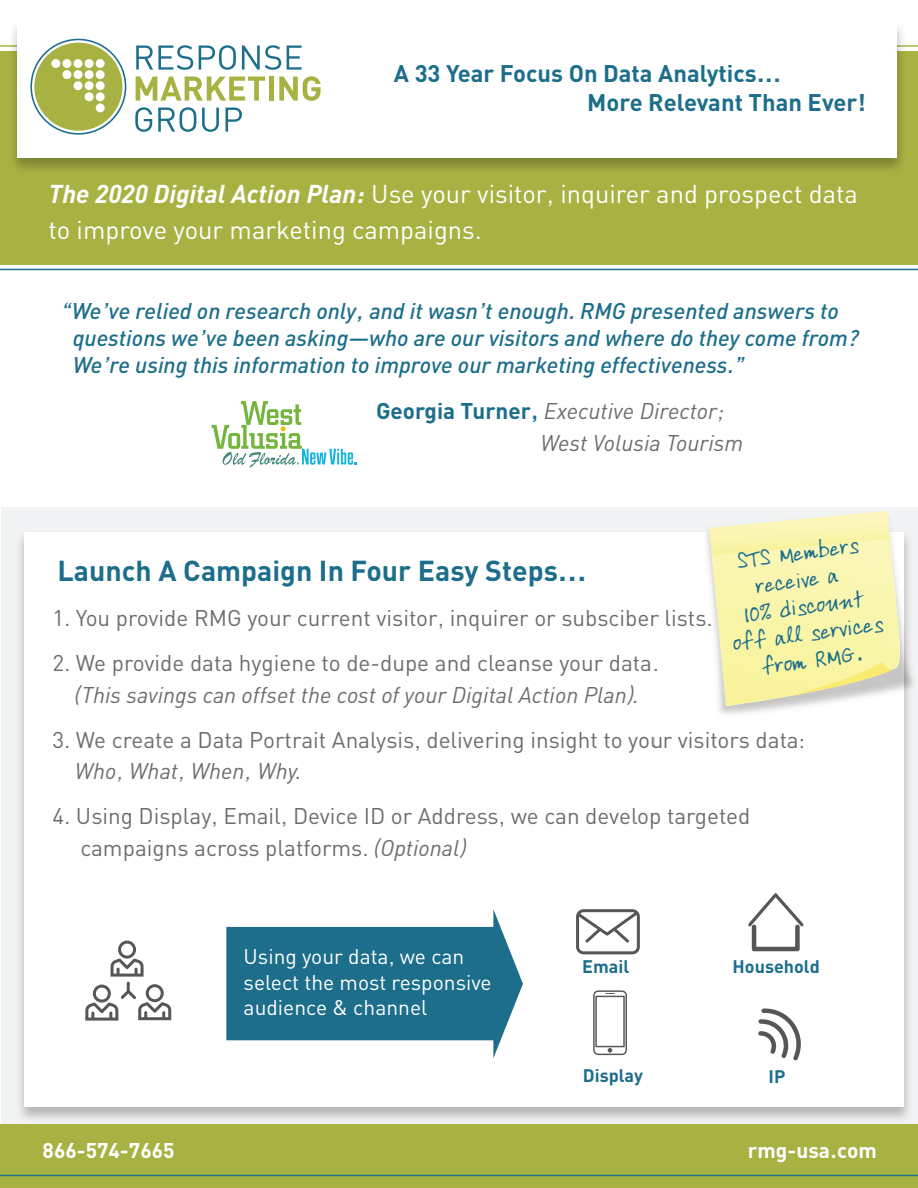
<style>
.page{position:relative;width:918px;height:1188px;background:#fff}
.page>*{position:absolute;margin:0;border:0;box-sizing:border-box;transform-origin:0 0}
.t1{font:700 28.5px "PNC Sans";color:#1c6e8b}
.t2{font:25.5px/36px "PNC Sans";color:#fff}
.t3{font:700 23.85px/28.5px "PNC Sans";color:#1c6e8b}
.t4{font:22.5px/31.5px "PNC Sans";color:#6c6d70}
.t5{font:italic 500 22.5px/27px "PNC Sans";color:#1c6e8b}
.t6{font:italic 22.5px/31.5px "PNC Sans";color:#6c6d70}
.t7{font:22.5px/27px "Ardleys Hand";color:#1c6e8b;text-align:center}
.t8{font:21px/25.5px "PNC Sans";color:#fff}
.t9{font:700 21px "PNC Sans";color:#fff}
.t10{font:700 18px "PNC Sans";color:#1c6e8b}
.s1{font-weight:700;font-style:italic}
.s2{font-weight:700;font-style:normal;color:#1c6e8b}
.s3{font-style:italic}
</style>
<div class="page">
<div style="left:1px;top:507px;width:917px;height:619px;background:#f2f3f4"></div>
<img style="left:20px;top:536px;width:889px;height:583px">
<div style="left:24px;top:532px;width:880px;height:574px;background:#fff"></div>
<div style="left:0;top:51px;width:918px;height:213px;background:#a7b243"></div>
<hr style="left:0;top:45px;width:918px;height:2px;background:#a7b243">
<hr style="left:0;top:269px;width:918px;height:1px;background:#1c6e8b">
<svg style="left:226px;top:909px;width:297px;height:149px;fill:#1c6e8b"></svg>
<div style="left:0;top:1124px;width:918px;height:63px;background:#a7b243"></div>
<img style="left:4px;top:27px;width:906px;height:142px">
<div style="left:17px;top:22px;width:880px;height:136px;background:#fff"></div>
<svg style="left:136px;top:45px;width:57px;height:25px"></svg>
<svg style="left:199px;top:45px;width:37px;height:25px"></svg>
<svg style="left:242px;top:45px;width:39px;height:25px"></svg>
<svg style="left:287px;top:46px;width:15px;height:24px"></svg>
<svg style="left:136px;top:77px;width:129px;height:24px"></svg>
<div style="left:269px;top:77px;width:5px;height:24px;background:#a7b243"></div>
<svg style="left:279px;top:76px;width:42px;height:25px"></svg>
<svg style="left:135px;top:107px;width:17px;height:25px"></svg>
<svg style="left:158px;top:107px;width:38px;height:25px"></svg>
<svg style="left:202px;top:108px;width:17px;height:24px"></svg>
<svg style="left:226px;top:108px;width:16px;height:24px"></svg>
<svg style="left:30px;top:39px;width:96px;height:96px"></svg>
<hr style="left:0;top:1175px;width:918px;height:1px;background:#1c6e8b">
<svg style="left:85px;top:941px;width:86px;height:80px"></svg>
<div style="left:576px;top:909px;width:64px;height:45px;border:3px solid #575656;border-radius:6px"></div>
<svg style="left:576px;top:909px;width:64px;height:36px"></svg>
<svg style="left:758px;top:1008px;width:43px;height:52px"></svg>
<svg style="left:748px;top:893px;width:56px;height:34px"></svg>
<div style="left:752px;top:925px;width:48px;height:26px;border:4px solid #575656"></div>
<svg style="left:593px;top:990px;width:34px;height:65px"></svg>
<img style="left:706px;top:530px;width:208px;height:235px">
<svg style="left:709px;top:511px;width:194px;height:195px;background:#f6f2b6"></svg>
<svg style="left:212px;top:401px;width:144px;height:67px"></svg>
<p class="t3" style="left:587px;top:58px;width:280px;text-indent:-193px">A 33 Year Focus On Data Analytics...<br>More Relevant Than Ever!</p>
<p class="t2" style="left:49px;top:175px;width:811px"><span class="s1">The 2020 Digital Action Plan:</span> Use your visitor, inquirer and prospect data to improve your marketing campaigns.</p>
<p class="t5" style="left:73px;top:296px;width:788px;text-indent:-10px">“We’ve relied on research only, and it wasn’t enough. RMG presented answers to questions we’ve been asking—who are our visitors and where do they come from?<br>We’re using this information to improve our marketing effectiveness.”</p>
<p class="t6" style="left:540px;top:395px;width:204px;text-indent:-164px"><span class="s2">Georgia Turner,</span> Executive Director;<br>West Volusia Tourism</p>
<p class="t7" style="left:719px;top:550px;width:153px;rotate:-8deg">STS Members receive a<br>10% discount off all services from RMG.</p>
<p class="t1" style="left:57px;top:552px;width:531px">Launch A Campaign In Four Easy Steps...</p>
<p class="t4" style="left:52px;top:602px;width:662px">1. You provide RMG your current visitor, inquirer or subsciber lists.</p>
<p class="t4" style="left:52px;top:647px;width:607px">2. We provide data hygiene to de-dupe and cleanse your data.</p>
<p class="t6" style="left:75px;top:679px;width:566px">(This savings can offset the cost of your Digital Action Plan).</p>
<p class="t4" style="left:52px;top:724px;width:754px">3. We create a Data Portrait Analysis, delivering insight to your visitors data:</p>
<p class="t6" style="left:75px;top:755px;width:228px">Who, What, When, Why.</p>
<p class="t4" style="left:80px;top:800px;width:672px;text-indent:-28px">4. Using Display, Email, Device ID or Address, we can develop targeted campaigns across platforms. <span class="s3">(Optional)</span></p>
<p class="t8" style="left:244px;top:943px;width:250px">Using your data, we can select the most responsive audience &amp; channel</p>
<p class="t10" style="left:582px;top:954px;width:49px">Email</p>
<p class="t10" style="left:733px;top:954px;width:89px">Household</p>
<p class="t10" style="left:583px;top:1064px;width:62px">Display</p>
<p class="t10" style="left:769px;top:1065px;width:18px">IP</p>
<p class="t9" style="left:43px;top:1137px;width:133px">866-574-7665</p>
<p class="t9" style="left:748px;top:1137px;width:131px">rmg-usa.com</p>
</div>
